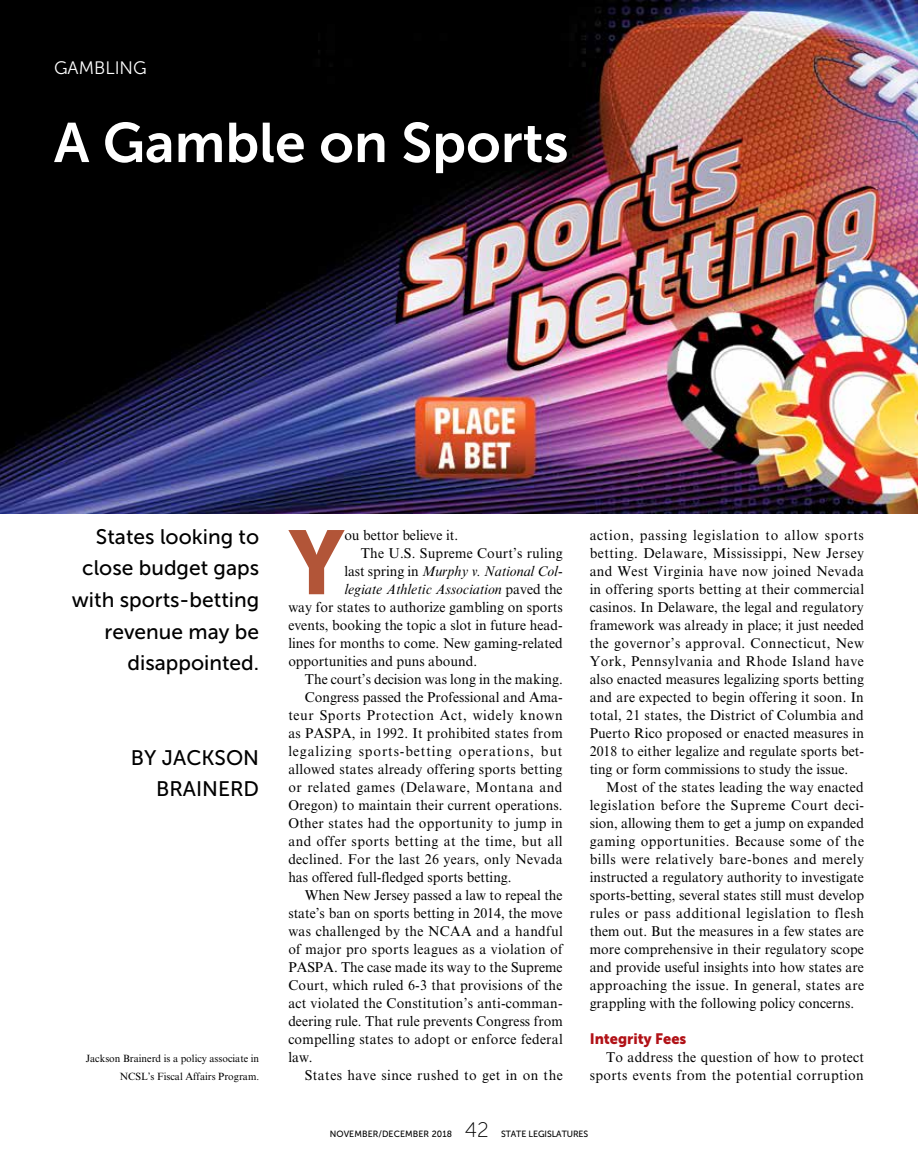
<style>
.page{position:relative;width:918px;height:1175px;background:#fff}
.page>*{position:absolute;margin:0;border:0;box-sizing:border-box;transform-origin:0 0}
.t1{font:89.7px "Museo Sans 900";color:#b25538}
.t2{font:55.5px "Museo Sans 700";color:#fff}
.t3{font:21px/31.5px "Museo Sans 500";color:#000;text-align:right}
.t4{font:21px "Museo Sans 100";color:#000}
.t5{font:18px "Museo Sans 300";color:#fff}
.t6{font:15px "Museo Sans 900";color:#b11116}
.t7{font:14.25px/18px "Times New Roman MT Std";letter-spacing:.015em;color:#000;text-align:justify}
.t8{font:italic 14.25px "Times New Roman MT Std";color:#000}
.t9{font:14.25px "Times New Roman MT Std";letter-spacing:.065em;color:#000}
.t10{font:14.25px "Times New Roman MT Std";letter-spacing:.045em;color:#000}
.t11{font:14.25px "Times New Roman MT Std";letter-spacing:.04em;color:#000}
.t12{font:10.5px/18px "Times New Roman MT Std";color:#000;text-align:right}
.t13{font:9px "Museo Sans 500";letter-spacing:.01em;color:#000}
.t14{font:9px "Museo Sans 500";letter-spacing:-.01em;color:#000}
.s1{font-style:normal}
</style>
<div class="page">
<img style="left:0;top:0;width:918px;height:513px">
<p class="t5" style="left:54px;top:58px;width:94px">GAMBLING</p>
<h2 class="t2" style="left:54px;top:112px;width:516px">A Gamble on Sports</h2>
<h3 class="t3" style="left:72px;top:521px;width:189px">States looking to close budget gaps with sports-betting revenue may be disappointed.</h3>
<h3 class="t3" style="left:131px;top:741px;width:130px">BY JACKSON<br>BRAINERD</h3>
<p class="t12" style="left:86px;top:1049px;width:175px">Jackson Brainerd is a policy associate in<br>NCSL’s Fiscal Affairs Program.</p>
<h1 class="t1" style="left:289px;top:512px;width:57px">Y</h1>
<p class="t7" style="left:344px;top:526px;width:115px">ou bettor believe it.</p>
<p class="t7" style="left:361px;top:544px;width:203px">The U.S. Supreme Court’s ruling</p>
<p class="t8" style="left:344px;top:563px;width:220px"><span class="s1">last spring in</span> Murphy v. National Col-</p>
<p class="t8" style="left:344px;top:581px;width:220px">legiate Athletic Association <span class="s1">paved the</span></p>
<p class="t7" style="left:288px;top:598px;width:276px">way for states to authorize gambling on sports</p>
<p class="t7" style="left:288px;top:616px;width:276px">events, booking the topic a slot in future head-</p>
<p class="t7" style="left:288px;top:634px;width:276px">lines for months to come. New gaming-related</p>
<p class="t7" style="left:288px;top:652px;width:190px">opportunities and puns abound.</p>
<p class="t7" style="left:305px;top:670px;width:259px">The court’s decision was long in the making.</p>
<p class="t7" style="left:305px;top:688px;width:259px">Congress passed the Professional and Ama-</p>
<p class="t10" style="left:288px;top:707px;width:276px">teur Sports Protection Act, widely known</p>
<p class="t7" style="left:288px;top:724px;width:276px">as PASPA, in 1992. It prohibited states from</p>
<p class="t9" style="left:288px;top:743px;width:276px">legalizing sports-betting operations, but</p>
<p class="t7" style="left:288px;top:760px;width:276px">allowed states already offering sports betting</p>
<p class="t11" style="left:288px;top:779px;width:276px">or related games (Delaware, Montana and</p>
<p class="t7" style="left:288px;top:796px;width:276px">Oregon) to maintain their current operations.</p>
<p class="t7" style="left:288px;top:814px;width:276px">Other states had the opportunity to jump in</p>
<p class="t7" style="left:288px;top:832px;width:276px">and offer sports betting at the time, but all</p>
<p class="t7" style="left:288px;top:850px;width:276px">declined. For the last 26 years, only Nevada</p>
<p class="t7" style="left:288px;top:868px;width:225px">has offered full-fledged sports betting.</p>
<p class="t7" style="left:305px;top:886px;width:259px">When New Jersey passed a law to repeal the</p>
<p class="t7" style="left:288px;top:904px;width:276px">state’s ban on sports betting in 2014, the move</p>
<p class="t7" style="left:288px;top:922px;width:276px">was challenged by the NCAA and a handful</p>
<p class="t7" style="left:288px;top:940px;width:276px">of major pro sports leagues as a violation of</p>
<p class="t7" style="left:288px;top:958px;width:276px">PASPA. The case made its way to the Supreme</p>
<p class="t7" style="left:288px;top:976px;width:276px">Court, which ruled 6-3 that provisions of the</p>
<p class="t7" style="left:288px;top:994px;width:276px">act violated the Constitution’s anti-comman-</p>
<p class="t7" style="left:288px;top:1012px;width:276px">deering rule. That rule prevents Congress from</p>
<p class="t7" style="left:288px;top:1030px;width:276px">compelling states to adopt or enforce federal</p>
<p class="t7" style="left:288px;top:1048px;width:26px">law.</p>
<p class="t7" style="left:305px;top:1066px;width:259px">States have since rushed to get in on the</p>
<p class="t7" style="left:590px;top:526px;width:276px">action, passing legislation to allow sports betting. Delaware, Mississippi, New Jersey and West Virginia have now joined Nevada in offering sports betting at their commercial casinos. In Delaware, the legal and regulatory framework was already in place; it just needed the governor’s approval. Connecticut, New York, Pennsylvania and Rhode Island have also enacted measures legalizing sports betting and are expected to begin offering it soon. In total, 21 states, the District of Columbia and Puerto Rico proposed or enacted measures in 2018 to either legalize and regulate sports bet&shy;ting or form commissions to study the issue.</p>
<p class="t7" style="left:590px;top:778px;width:276px;text-indent:17px">Most of the states leading the way enacted legislation before the Supreme Court deci&shy;sion, allowing them to get a jump on expanded gaming opportunities. Because some of the bills were relatively bare-bones and merely instructed a regulatory authority to investigate sports-betting, several states still must develop rules or pass additional legislation to flesh them out. But the measures in a few states are more comprehensive in their regulatory scope and provide useful insights into how states are approaching the issue. In general, states are grappling with the following policy concerns.</p>
<p class="t6" style="left:590px;top:1030px;width:98px">Integrity Fees</p>
<p class="t7" style="left:590px;top:1048px;width:276px;text-align:right">To address the question of how to protect sports events from the potential corruption</p>
<p class="t13" style="left:330px;top:1128px;width:124px">NOVEMBER/DECEMBER 2018</p>
<h3 class="t4" style="left:465px;top:1118px;width:26px">42</h3>
<p class="t14" style="left:501px;top:1128px;width:89px">STATE LEGISLATURES</p>
</div>
